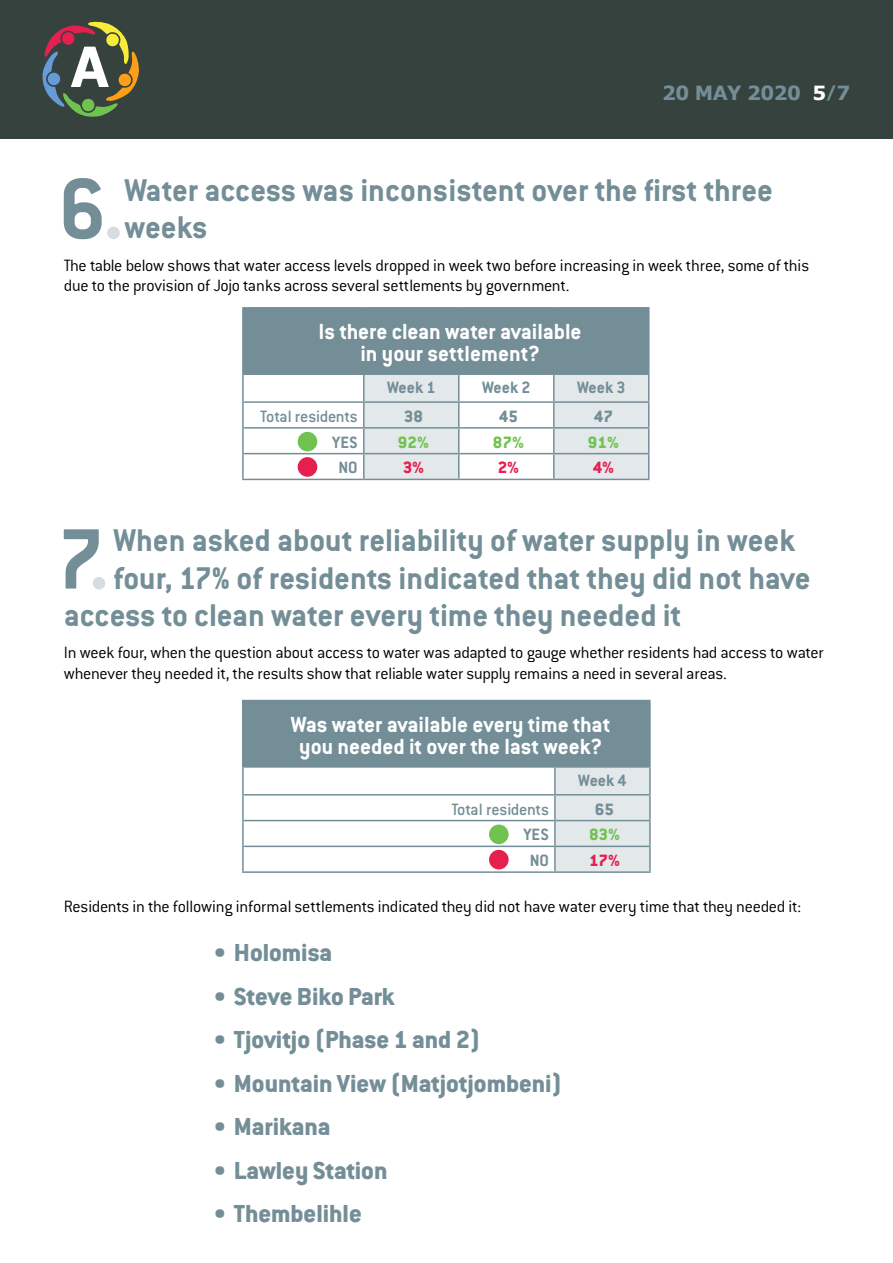
<style>
.page{position:relative;width:893px;height:1263px;background:#fff}
.page>*{position:absolute;margin:0;border:0;box-sizing:border-box;transform-origin:0 0}
.t1{font:700 94.05px "Conduit ITC";color:#748e98}
.t2{font:700 55.5px "Verdana";color:#fff;scale:.91 1}
.t3{font:700 34.5px/37.5px "Conduit ITC";color:#748e98}
.t4{font:800 27px "Conduit ITC";color:#748e98}
.t5{font:700 24px/22.5px "Conduit ITC";color:#fff;text-align:center}
.t6{font:700 19.5px "Verdana";letter-spacing:-.03em;color:#748e98}
.t7{font:300 18px/20.2px "Conduit ITC";letter-spacing:-.015em;color:#000}
.t8{font:700 18px "Conduit ITC";color:#748e98}
.t9{font:500 18px "Conduit ITC";letter-spacing:-.015em;color:#748e98}
.t10{font:800 18px "Conduit ITC";color:#71c34f}
.t11{font:800 18px "Conduit ITC";color:#e52051}
.t12{font:800 18px "Conduit ITC";color:#748e98}
.s1{color:#fff}
.s2{font-size:16.5px}
.s3{color:#d5dde0}
.s4{font-size:15px;color:#fff}
.s5{font-weight:300;font-size:30px}
</style>
<div class="page">
<div style="left:0;top:0;width:893px;height:139px;background:#36423e"></div>
<svg style="left:42px;top:21px;width:97px;height:96px"></svg>
<div style="left:243px;top:308px;width:406px;height:66px;background:#748e98"></div>
<hr style="left:242px;top:453px;width:122px;height:1px;background:#748e98">
<hr style="left:242px;top:454px;width:2px;height:25px;background:#748e98">
<hr style="left:242px;top:479px;width:122px;height:1px;background:#748e98">
<hr style="left:242px;top:309px;width:2px;height:64px;background:#748e98">
<hr style="left:242px;top:375px;width:2px;height:26px;background:#748e98">
<hr style="left:242px;top:307px;width:122px;height:2px;background:#748e98">
<hr style="left:364px;top:307px;width:95px;height:2px;background:#748e98">
<hr style="left:459px;top:307px;width:95px;height:2px;background:#748e98">
<hr style="left:554px;top:307px;width:95px;height:2px;background:#748e98">
<hr style="left:242px;top:373px;width:122px;height:2px;background:#748e98">
<hr style="left:242px;top:401px;width:122px;height:2px;background:#748e98">
<hr style="left:364px;top:479px;width:95px;height:1px;background:#748e98">
<hr style="left:459px;top:479px;width:95px;height:1px;background:#748e98">
<hr style="left:554px;top:479px;width:95px;height:1px;background:#748e98">
<svg style="left:243px;top:374px;width:406px;height:105px"></svg>
<hr style="left:554px;top:401px;width:95px;height:2px;background:#748e98">
<hr style="left:242px;top:403px;width:2px;height:24px;background:#748e98">
<hr style="left:363px;top:403px;width:2px;height:24px;background:#748e98">
<hr style="left:242px;top:427px;width:122px;height:2px;background:#748e98">
<hr style="left:242px;top:429px;width:2px;height:24px;background:#748e98">
<hr style="left:363px;top:429px;width:2px;height:24px;background:#748e98">
<div style="left:298px;top:457px;width:19px;height:20px;background:#e52051;border-radius:50%"></div>
<div style="left:298px;top:432px;width:19px;height:19px;background:#71c34f;border-radius:50%"></div>
<div style="left:243px;top:700px;width:407px;height:67px;background:#748e98"></div>
<svg style="left:244px;top:768px;width:405px;height:103px"></svg>
<hr style="left:649px;top:701px;width:2px;height:65px;background:#748e98">
<hr style="left:242px;top:846px;width:313px;height:1px;background:#748e98">
<hr style="left:242px;top:847px;width:2px;height:24px;background:#748e98">
<hr style="left:242px;top:871px;width:313px;height:2px;background:#748e98">
<hr style="left:555px;top:820px;width:96px;height:1px;background:#748e98">
<hr style="left:242px;top:701px;width:2px;height:65px;background:#748e98">
<hr style="left:242px;top:768px;width:2px;height:26px;background:#748e98">
<hr style="left:242px;top:700px;width:313px;height:1px;background:#748e98">
<hr style="left:555px;top:700px;width:96px;height:1px;background:#748e98">
<hr style="left:242px;top:766px;width:313px;height:2px;background:#748e98">
<hr style="left:242px;top:794px;width:313px;height:1px;background:#748e98">
<hr style="left:554px;top:795px;width:2px;height:25px;background:#748e98">
<hr style="left:554px;top:821px;width:2px;height:25px;background:#748e98">
<hr style="left:555px;top:846px;width:96px;height:1px;background:#748e98">
<hr style="left:554px;top:847px;width:2px;height:24px;background:#748e98">
<hr style="left:555px;top:871px;width:96px;height:2px;background:#748e98">
<hr style="left:649px;top:795px;width:2px;height:25px;background:#748e98">
<hr style="left:649px;top:821px;width:2px;height:25px;background:#748e98">
<hr style="left:649px;top:847px;width:2px;height:24px;background:#748e98">
<hr style="left:555px;top:766px;width:96px;height:2px;background:#748e98">
<hr style="left:554px;top:768px;width:2px;height:26px;background:#748e98">
<hr style="left:555px;top:794px;width:96px;height:1px;background:#748e98">
<hr style="left:649px;top:768px;width:2px;height:26px;background:#748e98">
<hr style="left:242px;top:795px;width:2px;height:25px;background:#748e98">
<hr style="left:242px;top:820px;width:313px;height:1px;background:#748e98">
<hr style="left:242px;top:821px;width:2px;height:25px;background:#748e98">
<div style="left:489px;top:850px;width:20px;height:19px;background:#e52051;border-radius:50%"></div>
<div style="left:489px;top:824px;width:20px;height:20px;background:#71c34f;border-radius:50%"></div>
<h2 class="t2" style="left:70px;top:27px;width:45px">A</h2>
<p class="t6" style="left:662px;top:79px;width:190px">20 MAY 2020 <span class="s1">5</span><span class="s2">/</span>7</p>
<h1 class="t1" style="left:59px;top:152px;width:67px">6<span class="s3">.</span></h1>
<h3 class="t3" style="left:124px;top:170px;width:650px">Water access was inconsistent over the first three weeks</h3>
<p class="t7" style="left:64px;top:254px;width:747px">The table below shows that water access levels dropped in week two before increasing in week three, some of this due to the provision of Jojo tanks across several settlements by government.</p>
<h3 class="t5" style="left:319px;top:319px;width:264px">Is there clean water available in your settlement?</h3>
<p class="t8" style="left:387px;top:377px;width:50px">Week 1</p>
<p class="t8" style="left:482px;top:377px;width:50px">Week 2</p>
<p class="t8" style="left:577px;top:377px;width:50px">Week 3</p>
<p class="t9" style="left:260px;top:405px;width:99px">Total residents</p>
<p class="t12" style="left:404px;top:405px;width:21px">38</p>
<p class="t12" style="left:499px;top:405px;width:21px">45</p>
<p class="t12" style="left:594px;top:405px;width:21px">47</p>
<p class="t8" style="left:332px;top:431px;width:27px">YES</p>
<p class="t10" style="left:398px;top:431px;width:32px">92%</p>
<p class="t10" style="left:493px;top:431px;width:32px">87%</p>
<p class="t10" style="left:588px;top:431px;width:32px">91%</p>
<p class="t8" style="left:329px;top:457px;width:31px"><span class="s4">y</span> NO</p>
<p class="t11" style="left:403px;top:457px;width:23px">3%</p>
<p class="t11" style="left:498px;top:457px;width:23px">2%</p>
<p class="t11" style="left:593px;top:457px;width:23px">4%</p>
<h1 class="t1" style="left:57px;top:502px;width:55px">7<span class="s3">.</span></h1>
<h3 class="t3" style="left:114px;top:520px;width:683px">When asked about reliability of water supply in week</h3>
<h3 class="t3" style="left:114px;top:558px;width:699px">four, 17% of residents indicated that they did not have</h3>
<h3 class="t3" style="left:64px;top:595px;width:619px">access to clean water every time they needed it</h3>
<p class="t7" style="left:64px;top:642px;width:761px">In week four, when the question about access to water was adapted to gauge whether residents had access to water whenever they needed it, the results show that reliable water supply remains a need in several areas.</p>
<h3 class="t5" style="left:291px;top:712px;width:321px">Was water available every time that you needed it over the last week?</h3>
<p class="t8" style="left:578px;top:769px;width:50px">Week 4</p>
<p class="t9" style="left:451px;top:798px;width:99px">Total residents</p>
<p class="t12" style="left:595px;top:798px;width:21px">65</p>
<p class="t8" style="left:523px;top:824px;width:27px">YES</p>
<p class="t10" style="left:589px;top:824px;width:32px">83%</p>
<p class="t8" style="left:520px;top:850px;width:31px"><span class="s4">y</span> NO</p>
<p class="t11" style="left:589px;top:849px;width:32px">17%</p>
<p class="t7" style="left:64px;top:895px;width:739px">Residents in the following informal settlements indicated they did not have water every time that they needed it:</p>
<h3 class="t4" style="left:213px;top:936px;width:121px"><span class="s5">•</span> Holomisa</h3>
<h3 class="t4" style="left:213px;top:980px;width:183px"><span class="s5">•</span> Steve Biko Park</h3>
<h3 class="t4" style="left:213px;top:1023px;width:270px"><span class="s5">•</span> Tjovitjo (Phase 1 and 2)</h3>
<h3 class="t4" style="left:213px;top:1067px;width:351px"><span class="s5">•</span> Mountain View (Matjotjombeni)</h3>
<h3 class="t4" style="left:213px;top:1110px;width:119px"><span class="s5">•</span> Marikana</h3>
<h3 class="t4" style="left:213px;top:1154px;width:176px"><span class="s5">•</span> Lawley Station</h3>
<h3 class="t4" style="left:213px;top:1197px;width:151px"><span class="s5">•</span> Thembelihle</h3>
</div>
